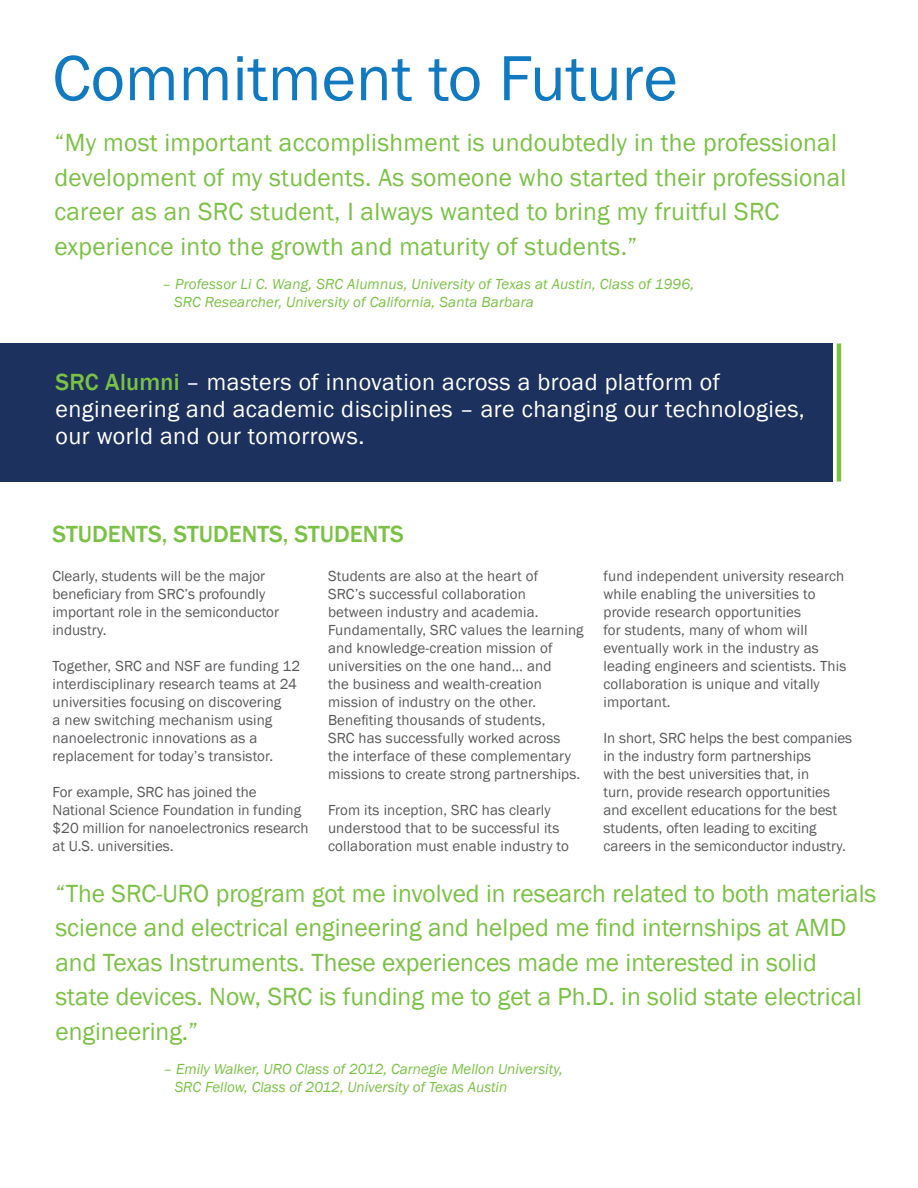
<style>
.page{position:relative;width:918px;height:1188px;background:#fff}
.page>*{position:absolute;margin:0;border:0;box-sizing:border-box;transform-origin:0 0}
.t1{font:66px "Franklin Gothic";color:#1079bf}
.t2{font:25.5px/34.5px "Franklin Gothic";color:#7ac144}
.t3{font:24px/27px "Franklin Gothic";letter-spacing:.02em;color:#fff}
.t4{font:500 24px "Franklin Gothic";color:#7ac144}
.t5{font:15px/18px "Franklin Gothic";letter-spacing:.01em;color:#58595b}
.t6{font:italic 15px/18px "Franklin Gothic";color:#7ac144}
.s1{font-weight:500;color:#7ac144}
</style>
<div class="page">
<div style="left:0;top:343px;width:832px;height:138px;background:#1d315f"></div>
<hr style="left:837px;top:343px;width:4px;height:138px;background:#7ac144">
<h1 class="t1" style="left:52px;top:37px;width:627px">Commitment to Future</h1>
<p class="t2" style="left:54px;top:126px;width:793px">“My most important accomplishment is undoubtedly in the professional development of my students. As someone who started their professional career as an SRC student, I always wanted to bring my fruitful SRC experience into the growth and maturity of students.”</p>
<p class="t6" style="left:174px;top:275px;width:522px;text-indent:-12px">– Professor Li C. Wang, SRC Alumnus, University of Texas at Austin, Class of 1996,<br>SRC Researcher, University of California, Santa Barbara</p>
<h3 class="t3" style="left:56px;top:369px;width:751px;text-indent:50px"><span class="s1">ALUMNI</span> – masters of innovation across a broad platform of engineering and academic disciplines – are changing our technologies, our world and our tomorrows.</h3>
<h3 class="t4" style="left:56px;top:367px;width:16px">SRC</h3>
<h3 class="t4" style="left:52px;top:520px;width:353px">STUDENTS, STUDENTS, STUDENTS</h3>
<p class="t5" style="left:52px;top:567px;width:228px">Clearly, students will be the major beneficiary from SRC’s profoundly important role in the semiconductor industry.</p>
<p class="t5" style="left:52px;top:657px;width:249px">Together, SRC and NSF are funding 12 interdisciplinary research teams at 24 universities focusing on discovering<br>a new switching mechanism using nanoelectronic innovations as a replacement for today’s transistor.</p>
<p class="t5" style="left:52px;top:783px;width:258px">For example, SRC has joined the National Science Foundation in funding $20 million for nanoelectronics research at U.S. universities.</p>
<p class="t5" style="left:328px;top:567px;width:257px">Students are also at the heart of<br>SRC’s successful collaboration between industry and academia.<br>Fundamentally, SRC values the learning and knowledge-creation mission of universities on the one hand… and<br>the business and wealth-creation mission of industry on the other.<br>Benefiting thousands of students,<br>SRC has successfully worked across the interface of these complementary missions to create strong partnerships.</p>
<p class="t5" style="left:328px;top:801px;width:242px">From its inception, SRC has clearly understood that to be successful its collaboration must enable industry to</p>
<p class="t5" style="left:604px;top:567px;width:244px">fund independent university research while enabling the universities to provide research opportunities<br>for students, many of whom will eventually work in the industry as leading engineers and scientists. This collaboration is unique and vitally important.</p>
<p class="t5" style="left:604px;top:729px;width:250px">In short, SRC helps the best companies in the industry form partnerships<br>with the best universities that, in<br>turn, provide research opportunities and excellent educations for the best students, often leading to exciting careers in the semiconductor industry.</p>
<p class="t2" style="left:56px;top:877px;width:822px">“The SRC-URO program got me involved in research related to both materials science and electrical engineering and helped me find internships at AMD and Texas Instruments. These experiences made me interested in solid state devices. Now, SRC is funding me to get a Ph.D. in solid state electrical engineering.”</p>
<p class="t6" style="left:175px;top:1061px;width:390px;text-indent:-11px">– Emily Walker, URO Class of 2012, Carnegie Mellon University,<br>SRC Fellow, Class of 2012, University of Texas Austin</p>
</div>
